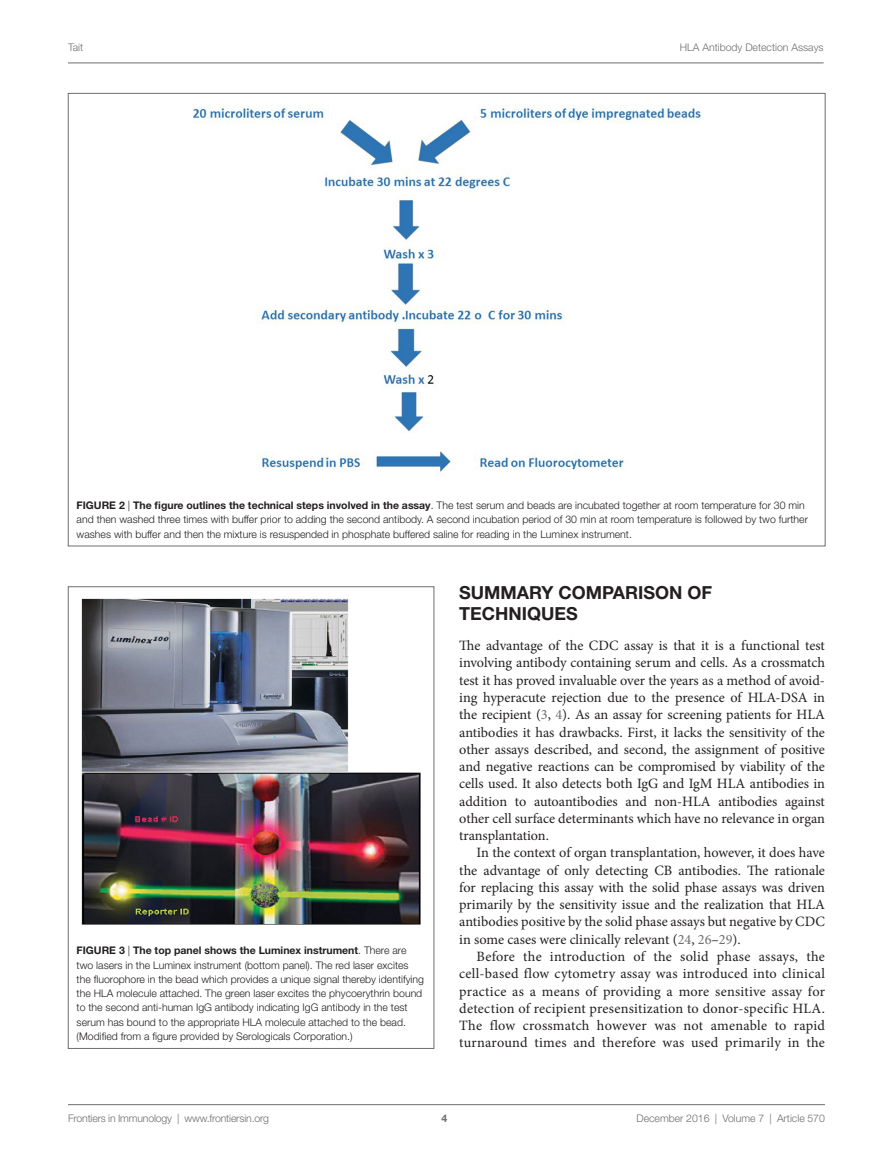
<style>
.page{position:relative;width:893px;height:1170px;background:#fff}
.page>*{position:absolute;margin:0;border:0;box-sizing:border-box;transform-origin:0 0}
.t1{font:700 18px/21px "Helvetica Neue LT Std";color:#231f20}
.t2{font:14.25px/17.2px "Minion Pro";color:#231f20;text-align:justify}
.t3{font:300 10.5px/14.2px "Helvetica Neue LT Std";color:#231f20}
.t4{font:300 10.5px "Helvetica Neue LT Std";color:#6c6d70}
.t5{font:700 10.5px "Helvetica Neue LT Std";color:#6c6d70}
.s1{font-weight:700}
.s2{color:#6c6d70}
</style>
<div class="page">
<img style="left:81px;top:598px;width:340px;height:326px">
<img style="left:193px;top:105px;width:508px;height:367px">
<hr style="left:68px;top:63px;width:756px;height:1px;background:#6c6d70">
<hr style="left:68px;top:1104px;width:757px;height:1px;background:#6c6d70">
<p class="t4" style="left:68px;top:41px;width:17px">Tait</p>
<p class="t4" style="left:680px;top:41px;width:145px">HLA Antibody Detection Assays</p>
<p class="t3" style="left:77px;top:498px;width:733px"><span class="s1">FIGURE 2</span> | <span class="s1">The figure outlines the technical steps involved in the assay</span>. The test serum and beads are incubated together at room temperature for 30 min and then washed three times with buffer prior to adding the second antibody. A second incubation period of 30 min at room temperature is followed by two further washes with buffer and then the mixture is resuspended in phosphate buffered saline for reading in the Luminex instrument.</p>
<p class="t3" style="left:77px;top:943px;width:349px"><span class="s1">FIGURE 3</span> | <span class="s1">The top panel shows the Luminex instrument</span>. There are two lasers in the Luminex instrument (bottom panel). The red laser excites the fluorophore in the bead which provides a unique signal thereby identifying the HLA molecule attached. The green laser excites the phycoerythrin bound to the second anti-human IgG antibody indicating IgG antibody in the test serum has bound to the appropriate HLA molecule attached to the bead. (Modified from a figure provided by Serologicals Corporation.)</p>
<p class="t1" style="left:459px;top:582px;width:255px">SUMMARY COMPARISON OF<br>TECHNIQUES</p>
<p class="t2" style="left:459px;top:637px;width:367px">The advantage of the CDC assay is that it is a functional test involving antibody containing serum and cells. As a crossmatch test it has proved invaluable over the years as a method of avoid&shy;ing hyperacute rejection due to the presence of HLA-DSA in the recipient (<span class="s2">3</span>, <span class="s2">4</span>). As an assay for screening patients for HLA antibodies it has drawbacks. First, it lacks the sensitivity of the other assays described, and second, the assignment of positive and negative reactions can be compromised by viability of the cells used. It also detects both IgG and IgM HLA antibodies in addition to autoantibodies and non-HLA antibodies against other cell surface determinants which have no relevance in organ transplantation.</p>
<p class="t2" style="left:459px;top:844px;width:367px;text-indent:17px">In the context of organ transplantation, however, it does have the advantage of only detecting CB antibodies. The rationale for replacing this assay with the solid phase assays was driven primarily by the sensitivity issue and the realization that HLA antibodies positive by the solid phase assays but negative by CDC in some cases were clinically relevant (<span class="s2">24</span>, <span class="s2">26</span>–<span class="s2">29</span>).</p>
<p class="t2" style="left:459px;top:947px;width:367px;text-indent:17px">Before the introduction of the solid phase assays, the cell-based flow cytometry assay was introduced into clinical practice as a means of providing a more sensitive assay for detection of recipient presensitization to donor-specific HLA.<br>The flow crossmatch however was not amenable to rapid turnaround times and therefore was used primarily in the</p>
<p class="t4" style="left:68px;top:1111px;width:203px">Frontiers in Immunology | www.frontiersin.org</p>
<p class="t4" style="left:636px;top:1111px;width:190px">December 2016 | Volume 7 | Article 570</p>
<p class="t5" style="left:441px;top:1111px;width:7px">4</p>
</div>
